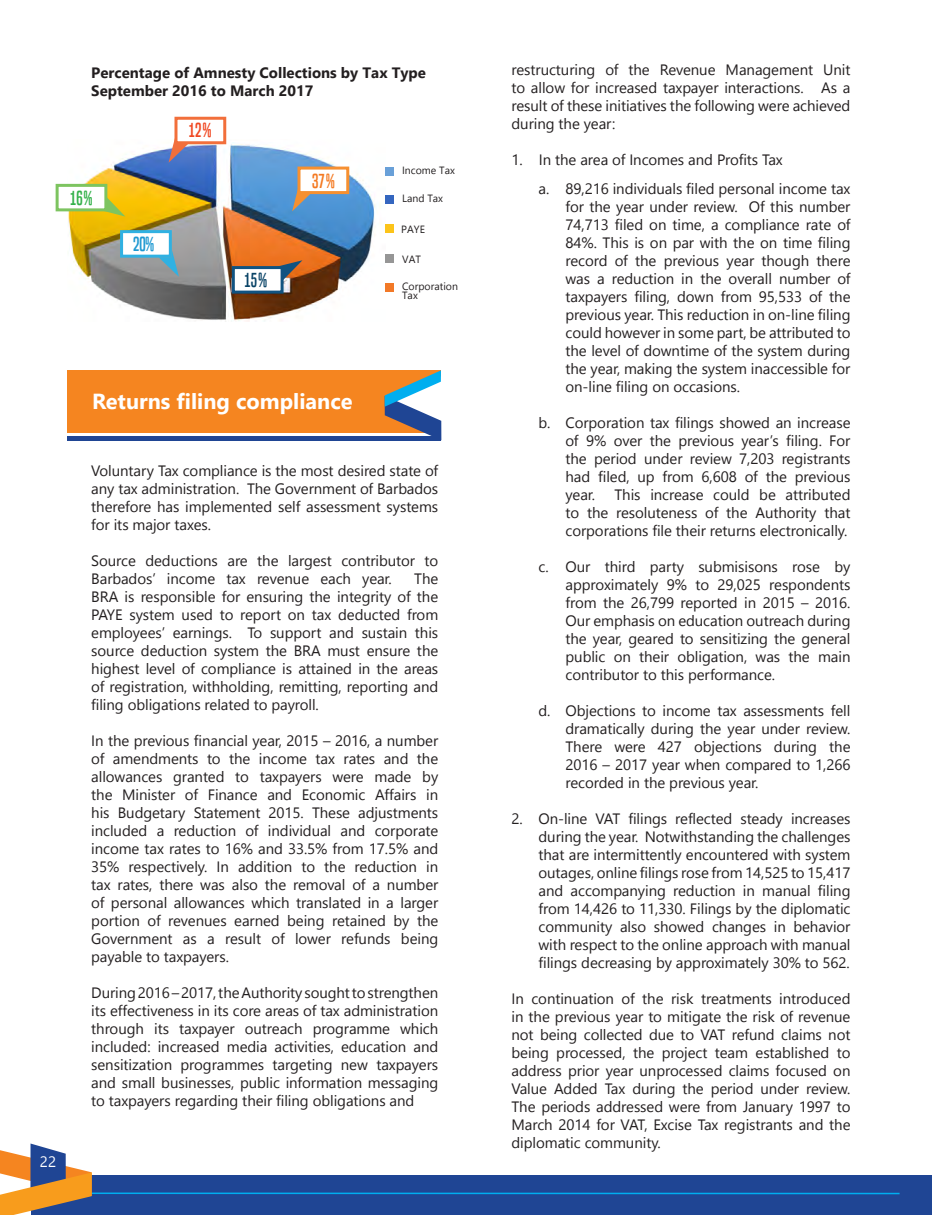
<style>
.page{position:relative;width:945px;height:1215px;background:#fff}
.page>*{position:absolute;margin:0;border:0;box-sizing:border-box;transform-origin:0 0}
.t1{font:700 21.75px "Nirmala UI";color:#fff}
.t2{font:18.9px "Built Titling Rg";color:#f04822}
.t3{font:18.9px "Built Titling Rg";color:#f47921}
.t4{font:18.9px "Built Titling Rg";color:#33b14a}
.t5{font:18.9px "Built Titling Rg";color:#1d98d1}
.t6{font:18.9px "Built Titling Rg";color:#094366}
.t7{font:15px/18px "Nirmala UI";letter-spacing:-.005em;color:#231f20;text-align:justify}
.t8{font:700 15px/18px "Nirmala UI";color:#231f20}
.t9{font:15px "Nirmala UI";color:#fff}
.t10{font:10.5px/9px "Nirmala UI";color:#231f20}
</style>
<div class="page">
<div style="left:31px;top:1176px;width:901px;height:39px;background:#1f4594"></div>
<hr style="left:81px;top:1193px;width:819px;height:1px;background:#00aeef">
<svg style="left:0;top:1144px;width:92px;height:71px"></svg>
<div style="left:68px;top:370px;width:373px;height:63px;background:#f58520"></div>
<hr style="left:68px;top:436px;width:373px;height:4px;background:#1f4594">
<svg style="left:385px;top:370px;width:57px;height:70px"></svg>
<img style="left:68px;top:140px;width:313px;height:182px">
<div style="left:386px;top:167px;width:8px;height:9px;background:#69a0d8"></div>
<div style="left:386px;top:195px;width:8px;height:9px;background:#3466bf"></div>
<div style="left:385px;top:224px;width:8px;height:9px;background:#fcc419"></div>
<div style="left:386px;top:254px;width:8px;height:9px;background:#969696"></div>
<div style="left:386px;top:283px;width:8px;height:8px;background:#f27928"></div>
<div style="left:174px;top:117px;width:52px;height:27px;background:#fff;border:3px solid #f26f3b"></div>
<svg style="left:169px;top:136px;width:20px;height:27px"></svg>
<div style="left:298px;top:167px;width:51px;height:27px;background:#fff;border:3px solid #f69030"></div>
<svg style="left:292px;top:185px;width:20px;height:26px"></svg>
<div style="left:56px;top:184px;width:51px;height:27px;background:#fff;border:3px solid #7dc460"></div>
<svg style="left:99px;top:196px;width:26px;height:21px"></svg>
<div style="left:120px;top:230px;width:52px;height:28px;background:#fff;border:3px solid #30b1e2"></div>
<svg style="left:159px;top:250px;width:20px;height:27px"></svg>
<svg style="left:276px;top:260px;width:26px;height:20px"></svg>
<div style="left:232px;top:266px;width:52px;height:28px;background:#fff;border:3px solid #115381"></div>
<p class="t8" style="left:91px;top:63px;width:336px">Percentage of Amnesty Collections by Tax Type<br>September 2016 to March 2017</p>
<p class="t4" style="left:70px;top:187px;width:24px">16%</p>
<p class="t2" style="left:189px;top:119px;width:24px">12%</p>
<p class="t5" style="left:133px;top:233px;width:23px">20%</p>
<p class="t6" style="left:245px;top:269px;width:24px">15%</p>
<p class="t3" style="left:312px;top:170px;width:24px">37%</p>
<p class="t10" style="left:402px;top:165px;width:54px">Income Tax</p>
<p class="t10" style="left:402px;top:193px;width:42px">Land Tax</p>
<p class="t10" style="left:401px;top:224px;width:25px">PAYE</p>
<p class="t10" style="left:402px;top:254px;width:20px">VAT</p>
<p class="t10" style="left:402px;top:281px;width:57px">Corporation<br>Tax</p>
<p class="t9" style="left:40px;top:1150px;width:18px">22</p>
<p class="t1" style="left:92px;top:382px;width:262px">Returns filing compliance</p>
<p class="t7" style="left:91px;top:460px;width:349px">Voluntary Tax compliance is the most desired state of any tax administration. The Government of Barbados therefore has implemented self assessment systems for its major taxes.</p>
<p class="t7" style="left:91px;top:550px;width:349px">Source deductions are the largest contributor to<br>Barbados’ income tax revenue each year.</p>
<p class="t7" style="left:91px;top:568px;width:349px;text-indent:323px">The BRA is responsible for ensuring the integrity of the PAYE system used to report on tax deducted from employees’ earnings. To support and sustain this source deduction system the BRA must ensure the highest level of compliance is attained in the areas of registration, withholding, remitting, reporting and filing obligations related to payroll.</p>
<p class="t7" style="left:91px;top:730px;width:349px">In the previous financial year, 2015 – 2016, a number of amendments to the income tax rates and the allowances granted to taxpayers were made by the Minister of Finance and Economic Affairs in his Budgetary Statement 2015. These adjustments included a reduction of individual and corporate income tax rates to 16% and 33.5% from 17.5% and 35% respectively. In addition to the reduction in tax rates, there was also the removal of a number of personal allowances which translated in a larger portion of revenues earned being retained by the Government as a result of lower refunds being payable to taxpayers.</p>
<p class="t7" style="left:91px;top:982px;width:349px">During 2016 – 2017, the Authority sought to strengthen its effectiveness in its core areas of tax administration through its taxpayer outreach programme which included: increased media activities, education and sensitization programmes targeting new taxpayers and small businesses, public information messaging to taxpayers regarding their filing obligations and</p>
<p class="t7" style="left:512px;top:60px;width:341px">restructuring of the Revenue Management Unit to allow for increased taxpayer interactions. As a result of these initiatives the following were achieved during the year:</p>
<p class="t7" style="left:512px;top:150px;width:273px">1. In the area of Incomes and Profits Tax</p>
<p class="t7" style="left:566px;top:179px;width:287px;text-indent:-27px">a. 89,216 individuals filed personal income tax for the year under review. Of this number 74,713 filed on time, a compliance rate of 84%. This is on par with the on time filing record of the previous year though there was a reduction in the overall number of taxpayers filing, down from 95,533 of the previous year. This reduction in on-line filing could however in some part, be attributed to the level of downtime of the system during the year, making the system inaccessible for on-line filing on occasions.</p>
<p class="t7" style="left:566px;top:413px;width:287px;text-indent:-27px">b. Corporation tax filings showed an increase of 9% over the previous year’s filing. For the period under review 7,203 registrants had filed, up from 6,608 of the previous year.</p>
<p class="t7" style="left:566px;top:485px;width:287px;text-indent:49px">This increase could be attributed to the resoluteness of the Authority that corporations file their returns electronically.</p>
<p class="t7" style="left:566px;top:557px;width:287px;text-indent:-27px">c. Our third party submisisons rose by approximately 9% to 29,025 respondents from the 26,799 reported in 2015 – 2016.<br>Our emphasis on education outreach during the year, geared to sensitizing the general public on their obligation, was the main contributor to this performance.</p>
<p class="t7" style="left:566px;top:701px;width:287px;text-indent:-27px">d. Objections to income tax assessments fell dramatically during the year under review.<br>There were 427 objections during the 2016 – 2017 year when compared to 1,266 recorded in the previous year.</p>
<p class="t7" style="left:539px;top:809px;width:314px;text-indent:-27px">2. On-line VAT filings reflected steady increases during the year. Notwithstanding the challenges that are intermittently encountered with system outages, online filings rose from 14,525 to 15,417 and accompanying reduction in manual filing from 14,426 to 11,330. Filings by the diplomatic community also showed changes in behavior with respect to the online approach with manual filings decreasing by approximately 30% to 562.</p>
<p class="t7" style="left:512px;top:989px;width:341px">In continuation of the risk treatments introduced in the previous year to mitigate the risk of revenue not being collected due to VAT refund claims not being processed, the project team established to address prior year unprocessed claims focused on Value Added Tax during the period under review.<br>The periods addressed were from January 1997 to March 2014 for VAT, Excise Tax registrants and the diplomatic community.</p>
</div>
